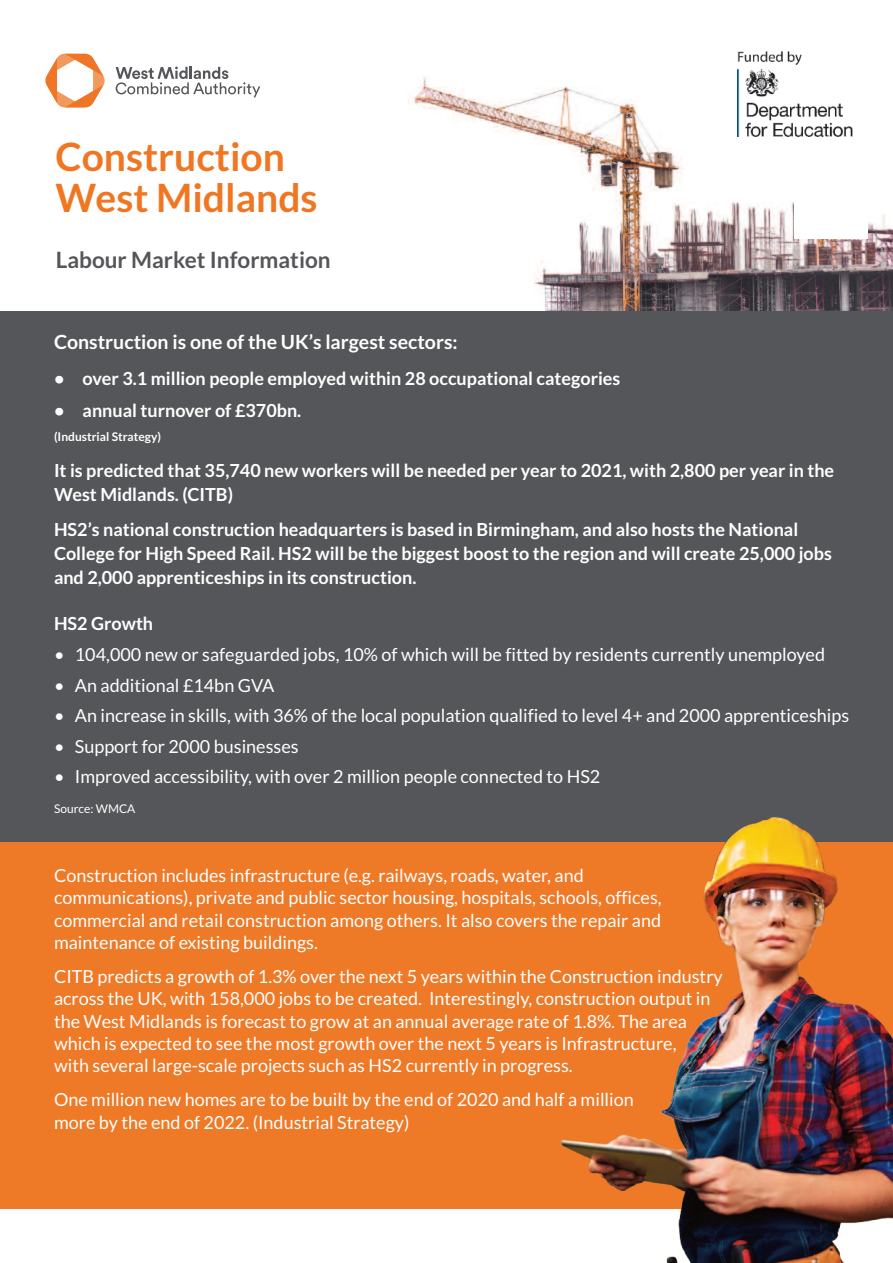
<style>
.page{position:relative;width:893px;height:1263px;background:#fff}
.page>*{position:absolute;margin:0;border:0;box-sizing:border-box;transform-origin:0 0}
.t1{font:700 39px/41.5px "Lato";color:#f07622}
.t2{font:700 22.5px "Lato";color:#555659}
.t3{font:700 19.5px "Lato";color:#fff}
.t4{font:18px/22.2px "Lato";color:#fff}
.t5{font:700 18px/23.7px "Lato";color:#fff}
.t6{font:700 12px "Lato";color:#fff}
.t7{font:12px "Lato";color:#fff}
</style>
<div class="page">
<img style="left:395px;top:77px;width:498px;height:235px">
<div style="left:0;top:757px;width:893px;height:452px;background:#ee7927"></div>
<div style="left:0;top:312px;width:893px;height:530px;background:#555659"></div>
<svg style="left:45px;top:54px;width:60px;height:53px"></svg>
<svg style="left:116px;top:67px;width:144px;height:30px"></svg>
<div style="left:794px;top:109px;width:73px;height:130px;background:#fff"></div>
<img style="left:737px;top:51px;width:126px;height:85px">
<img style="left:561px;top:817px;width:332px;height:446px">
<h1 class="t1" style="left:56px;top:137px;width:264px">Construction<br>West Midlands</h1>
<p class="t2" style="left:56px;top:247px;width:276px">Labour Market Information</p>
<p class="t3" style="left:54px;top:331px;width:405px">Construction is one of the UK’s largest sectors:</p>
<p class="t5" style="left:54px;top:367px;width:568px">• over 3.1 million people employed within 28 occupational categories</p>
<p class="t5" style="left:54px;top:399px;width:249px">• annual turnover of £370bn.</p>
<p class="t6" style="left:54px;top:430px;width:109px">(Industrial Strategy)</p>
<p class="t5" style="left:54px;top:459px;width:782px">It is predicted that 35,740 new workers will be needed per year to 2021, with 2,800 per year in the<br>West Midlands. (CITB)</p>
<p class="t5" style="left:54px;top:518px;width:779px">HS2’s national construction headquarters is based in Birmingham, and also hosts the National<br>College for High Speed Rail. HS2 will be the biggest boost to the region and will create 25,000 jobs and 2,000 apprenticeships in its construction.</p>
<p class="t5" style="left:54px;top:611px;width:101px">HS2 Growth</p>
<p class="t4" style="left:54px;top:644px;width:773px">• 104,000 new or safeguarded jobs, 10% of which will be fitted by residents currently unemployed</p>
<p class="t4" style="left:54px;top:674px;width:222px">• An additional £14bn GVA</p>
<p class="t4" style="left:54px;top:705px;width:797px">• An increase in skills, with 36% of the local population qualified to level 4+ and 2000 apprenticeships</p>
<p class="t4" style="left:54px;top:735px;width:246px">• Support for 2000 businesses</p>
<p class="t4" style="left:54px;top:766px;width:548px">• Improved accessibility, with over 2 million people connected to HS2</p>
<p class="t7" style="left:54px;top:802px;width:83px">Source: WMCA</p>
<p class="t4" style="left:54px;top:865px;width:609px">Construction includes infrastructure (e.g. railways, roads, water, and communications), private and public sector housing, hospitals, schools, offices, commercial and retail construction among others. It also covers the repair and maintenance of existing buildings.</p>
<p class="t4" style="left:54px;top:966px;width:670px">CITB predicts a growth of 1.3% over the next 5 years within the Construction industry across the UK, with 158,000 jobs to be created. Interestingly, construction output in the West Midlands is forecast to grow at an annual average rate of 1.8%. The area which is expected to see the most growth over the next 5 years is Infrastructure,<br>with several large-scale projects such as HS2 currently in progress.</p>
<p class="t4" style="left:54px;top:1089px;width:581px">One million new homes are to be built by the end of 2020 and half a million more by the end of 2022. (Industrial Strategy)</p>
</div>
